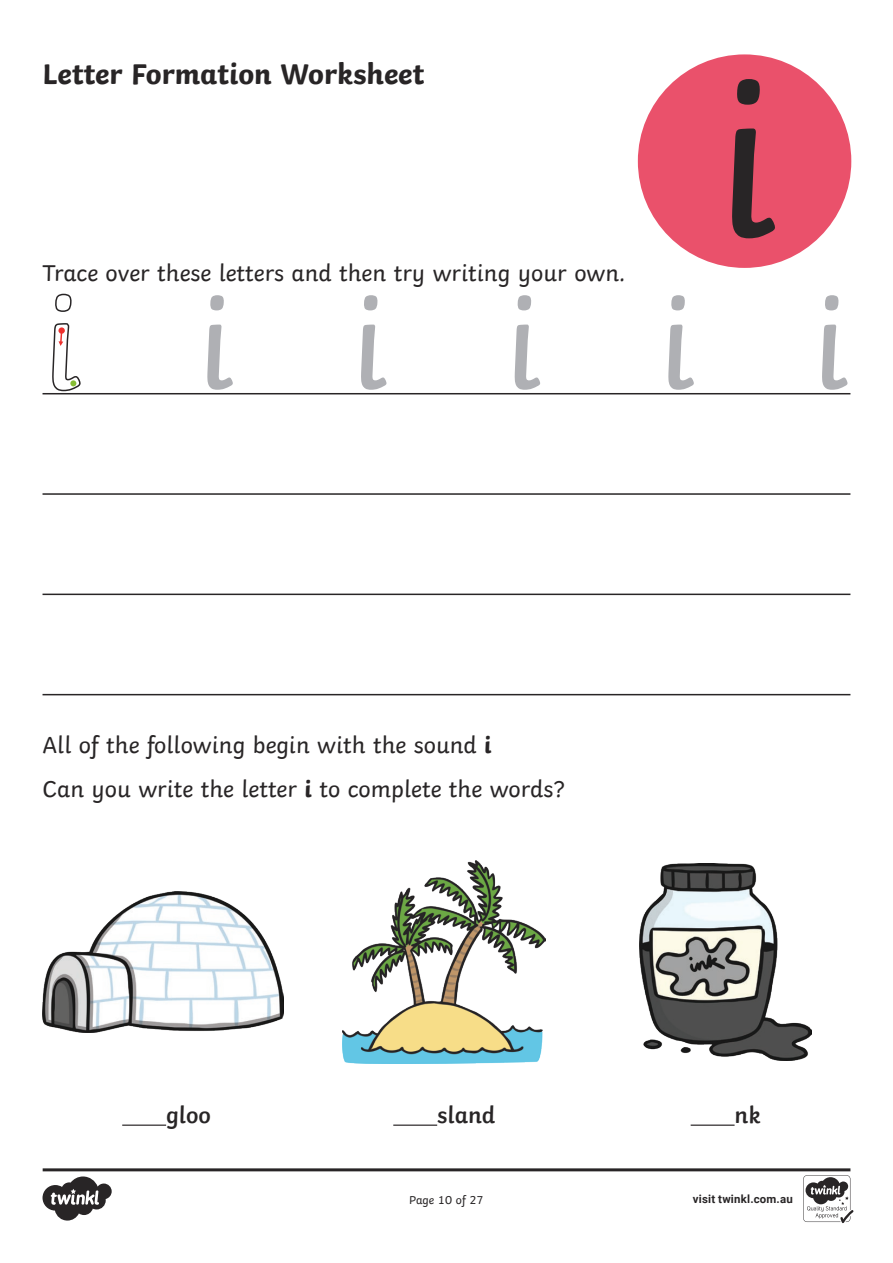
<style>
.page{position:relative;width:893px;height:1263px;background:#fff}
.page>*{position:absolute;margin:0;border:0;box-sizing:border-box;transform-origin:0 0}
.Heading_3{font:225px "Twinkl";color:#282526}
.KS1_Body_Copy{font:133.5px "Twinkl";letter-spacing:.855em;color:#afb0b4}
.Heading_3-2{font:700 30px "Twinkl";color:#282526}
.KS1_Body_Copy-2{font:24px "Twinkl";color:#282526}
.KS1_Body_Copy-3{font:600 24px "Twinkl";color:#282526}
.t1{font:12px "Twinkl";color:#282526}
.t2{font:700 11.4px "Roboto";letter-spacing:.02em;color:#282526}
.s1{color:#fff}
.s2{font-weight:700}
</style>
<div class="page">
<div style="left:638px;top:54px;width:213px;height:214px;background:#ea516b;border-radius:50%"></div>
<hr style="left:43px;top:393px;width:807px;height:1px;background:#282526">
<hr style="left:43px;top:493px;width:807px;height:2px;background:#282526">
<hr style="left:43px;top:594px;width:807px;height:1px;background:#282526">
<hr style="left:43px;top:694px;width:807px;height:1px;background:#282526">
<img style="left:43px;top:891px;width:240px;height:141px">
<hr style="left:122px;top:1124px;width:44px;height:2px;background:#282526">
<img style="left:343px;top:860px;width:203px;height:203px">
<hr style="left:393px;top:1124px;width:44px;height:2px;background:#282526">
<img style="left:639px;top:863px;width:173px;height:197px">
<hr style="left:691px;top:1124px;width:44px;height:2px;background:#282526">
<svg style="left:52px;top:293px;width:29px;height:99px"></svg>
<svg style="left:43px;top:1168px;width:810px;height:55px"></svg>
<p class="Heading_3-2" style="left:43px;top:49px;width:383px">Letter Formation Worksheet</p>
<p class="Heading_3" style="left:713px;top:-13px;width:68px">i</p>
<p class="KS1_Body_Copy-2" style="left:43px;top:255px;width:584px">Trace over these letters and then try writing your own.</p>
<p class="KS1_Body_Copy" style="left:43px;top:241px;width:809px"><span class="s1">i</span>iiiii</p>
<p class="KS1_Body_Copy-2" style="left:43px;top:726px;width:451px">All of the following begin with the sound <span class="s2">i</span></p>
<p class="KS1_Body_Copy-2" style="left:43px;top:770px;width:524px">Can you write the letter <span class="s2">i</span> to complete the words?</p>
<p class="KS1_Body_Copy-3" style="left:166px;top:1096px;width:46px">gloo</p>
<p class="KS1_Body_Copy-3" style="left:437px;top:1096px;width:60px">sland</p>
<p class="KS1_Body_Copy-3" style="left:735px;top:1096px;width:28px">nk</p>
<p class="t1" style="left:409px;top:1191px;width:76px">Page 10 of 27</p>
<p class="t2" style="left:693px;top:1191px;width:101px">visit twinkl.com.au</p>
</div>
